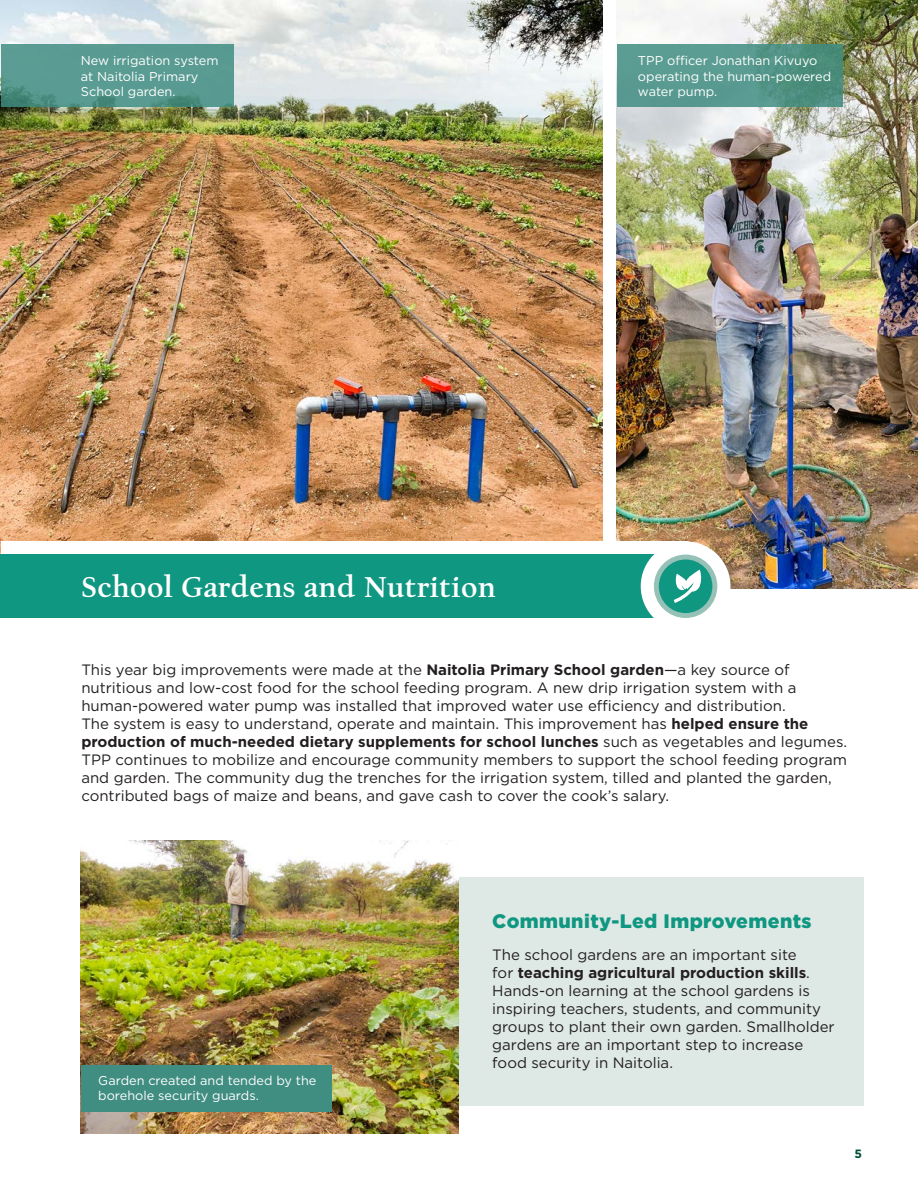
<style>
.page{position:relative;width:918px;height:1188px;background:#fff}
.page>*{position:absolute;margin:0;border:0;box-sizing:border-box;transform-origin:0 0}
.Sub_Head{font:700 30px "Californian FB Text";letter-spacing:.02em;color:#fff}
.t1{font:900 19.5px "Gotham";letter-spacing:.02em;color:#0f9781}
.t2{font:15px/18px "Gotham";color:#231f20}
.t3{font:12.75px/15.3px "Gotham";color:#fff}
.t4{font:700 12px "Gotham";color:#004e38}
.s1{font-weight:700}
</style>
<div class="page">
<img style="left:0;top:0;width:602px;height:555px">
<div style="left:202px;top:877px;width:662px;height:229px;background:#dee8e5"></div>
<svg style="left:1px;top:45px;width:232px;height:62px;background:#56998f"></svg>
<img style="left:617px;top:0;width:301px;height:588px">
<div style="left:618px;top:45px;width:225px;height:62px;background:linear-gradient(to right,#5e9f99,#4c8e7d)"></div>
<div style="left:1px;top:541px;width:686px;height:77px;background:#fff"></div>
<div style="left:0;top:555px;width:687px;height:63px;background:#0f9781"></div>
<div style="left:641px;top:541px;width:89px;height:90px;background:#fff;border-radius:50%"></div>
<svg style="left:656px;top:557px;width:59px;height:59px"></svg>
<div style="left:654px;top:555px;width:63px;height:63px;border:5px solid #95c1b6;border-radius:50%"></div>
<svg style="left:674px;top:570px;width:28px;height:33px"></svg>
<img style="left:81px;top:841px;width:378px;height:293px">
<div style="left:81px;top:1066px;width:251px;height:46px;background:#408d82"></div>
<p class="t3" style="left:81px;top:53px;width:139px">New irrigation system at Naitolia Primary<br>School garden.</p>
<p class="t3" style="left:638px;top:53px;width:195px">TPP officer Jonathan Kivuyo operating the human-powered water pump.</p>
<p class="Sub_Head" style="left:81px;top:569px;width:416px">School Gardens and Nutrition</p>
<p class="t2" style="left:81px;top:661px;width:767px">This year big improvements were made at the <span class="s1">Naitolia Primary School garden</span>—a key source of nutritious and low-cost food for the school feeding program. A new drip irrigation system with a human-powered water pump was installed that improved water use efficiency and distribution.<br>The system is easy to understand, operate and maintain. This improvement has <span class="s1">helped ensure the production of much-needed dietary supplements for school lunches</span> such as vegetables and legumes.<br>TPP continues to mobilize and encourage community members to support the school feeding program and garden. The community dug the trenches for the irrigation system, tilled and planted the garden, contributed bags of maize and beans, and gave cash to cover the cook’s salary.</p>
<p class="t3" style="left:98px;top:1072px;width:220px">Garden created and tended by the borehole security guards.</p>
<p class="t1" style="left:492px;top:908px;width:321px">Community-Led Improvements</p>
<p class="t2" style="left:492px;top:945px;width:344px">The school gardens are an important site<br>for <span class="s1">teaching agricultural production skills</span>.<br>Hands-on learning at the school gardens is inspiring teachers, students, and community groups to plant their own garden. Smallholder gardens are an important step to increase food security in Naitolia.</p>
<p class="t4" style="left:855px;top:1146px;width:9px">5</p>
</div>
